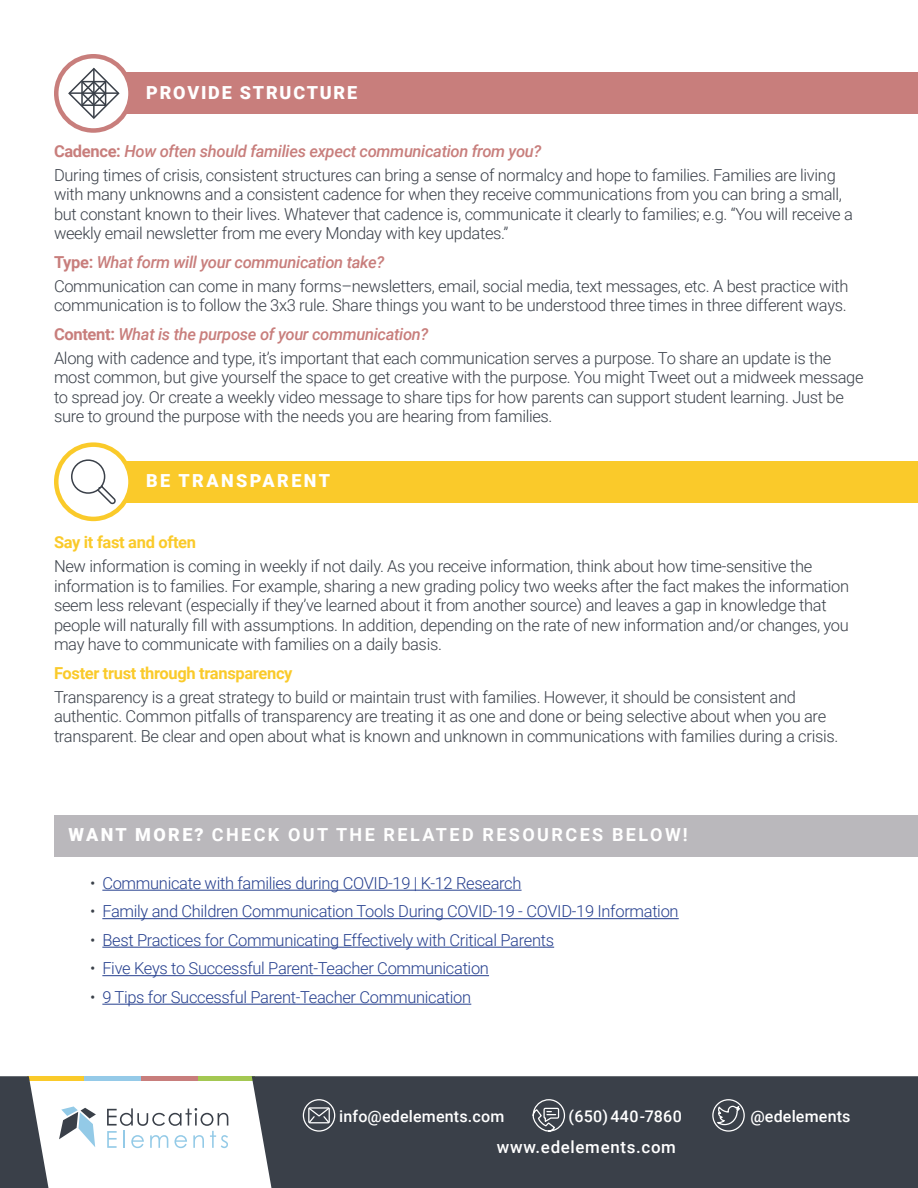
<style>
.page{position:relative;width:918px;height:1188px;background:#fff}
.page>*{position:absolute;margin:0;border:0;box-sizing:border-box;transform-origin:0 0}
.t1{font:700 18px "Roboto";letter-spacing:.135em;color:#fff}
.t2{font:900 18px "Roboto";letter-spacing:.1em;color:#fff}
.t3{font:900 18px "Roboto";letter-spacing:.135em;color:#fff}
.t4{font:500 16.8px "Roboto";letter-spacing:.04em;color:#fff}
.t5{font:300 16.5px/19.5px "Roboto";letter-spacing:-.02em;color:#3a4049}
.t6{font:300 16.5px "Roboto";letter-spacing:-.02em;color:#253f8e}
.t7{font:700 16.5px "Roboto";letter-spacing:-.02em;color:#faca2a}
.t8{font:500 16.05px "Roboto";letter-spacing:.01em;color:#fff}
.s1{font-weight:700;color:#c87e7c}
.s2{font-weight:500;font-style:italic;color:#c87e7c}
.s3{font-weight:900}
.s4{color:#3a4049}
</style>
<div class="page">
<div style="left:112px;top:72px;width:806px;height:42px;background:#c87e7c"></div>
<div style="left:112px;top:461px;width:806px;height:42px;background:#faca2a"></div>
<div style="left:54px;top:815px;width:864px;height:42px;background:#bab8bc"></div>
<hr style="left:102px;top:890px;width:420px;height:1px;background:#253f8e">
<hr style="left:102px;top:918px;width:577px;height:1px;background:#253f8e">
<hr style="left:102px;top:947px;width:452px;height:1px;background:#253f8e">
<hr style="left:102px;top:975px;width:387px;height:1px;background:#253f8e">
<hr style="left:102px;top:1004px;width:369px;height:1px;background:#253f8e">
<svg style="left:56px;top:56px;width:74px;height:74px"></svg>
<div style="left:54px;top:54px;width:79px;height:79px;border:4px solid #c87e7c;border-radius:50%"></div>
<svg style="left:56px;top:445px;width:74px;height:74px"></svg>
<div style="left:54px;top:442px;width:79px;height:79px;border:4px solid #faca2a;border-radius:50%"></div>
<div style="left:27px;top:1076px;width:228px;height:5px;background:#a4c852"></div>
<div style="left:27px;top:1076px;width:171px;height:5px;background:#c87e7c"></div>
<div style="left:27px;top:1076px;width:114px;height:5px;background:#95cae8"></div>
<div style="left:27px;top:1076px;width:57px;height:5px;background:#faca2a"></div>
<div style="left:252px;top:1076px;width:666px;height:112px;background:#3a4049"></div>
<svg style="left:529px;top:1098px;width:37px;height:35px"></svg>
<div style="left:712px;top:1099px;width:33px;height:33px;border:1px solid #fff;border-radius:50%"></div>
<svg style="left:713px;top:1104px;width:28px;height:22px"></svg>
<div style="left:303px;top:1099px;width:32px;height:33px;border:1px solid #fff;border-radius:50%"></div>
<svg style="left:307px;top:1107px;width:24px;height:17px"></svg>
<svg style="left:0;top:1076px;width:49px;height:112px"></svg>
<svg style="left:59px;top:1106px;width:37px;height:41px"></svg>
<svg style="left:107px;top:1108px;width:121px;height:40px"></svg>
<svg style="left:67px;top:67px;width:54px;height:53px"></svg>
<svg style="left:70px;top:459px;width:47px;height:47px"></svg>
<p class="t2" style="left:146px;top:80px;width:212px">PROVIDE STRUCTURE</p>
<p class="t5" style="left:54px;top:138px;width:783px;line-height:24px"><span class="s1">Cadence:</span> <span class="s2">How often should families expect communication from you?<br></span>During times of crisis, consistent structures can bring a sense of normalcy and hope to families. Families are living</p>
<p class="t5" style="left:54px;top:184px;width:800px">with many unknowns and a consistent cadence for when they receive communications from you can bring a small, but constant known to their lives. Whatever that cadence is, communicate it clearly to families; e.g. “You will receive a weekly email newsletter from me every Monday with key updates.”</p>
<p class="t5" style="left:54px;top:249px;width:796px;line-height:24px"><span class="s1">Type:</span> <span class="s2">What form will your communication take?<br></span>Communication can come in many forms–newsletters, email, social media, text messages, etc. A best practice with</p>
<p class="t5" style="left:54px;top:291px;width:794px;line-height:28.5px">communication is to follow the 3x3 rule. Share things you want to be understood three times in three different ways.<br><span class="s1">Content:</span> <span class="s2">What is the purpose of your communication?</span></p>
<p class="t5" style="left:54px;top:348px;width:811px">Along with cadence and type, it’s important that each communication serves a purpose. To share an update is the most common, but give yourself the space to get creative with the purpose. You might Tweet out a midweek message to spread joy. Or create a weekly video message to share tips for how parents can support student learning. Just be sure to ground the purpose with the needs you are hearing from families.</p>
<p class="t3" style="left:146px;top:468px;width:185px">BE TRANSPARENT</p>
<p class="t7" style="left:54px;top:531px;width:144px">Say it fast and often</p>
<p class="t5" style="left:54px;top:556px;width:797px">New information is coming in weekly if not daily. As you receive information, think about how time-sensitive the information is to families. For example, sharing a new grading policy two weeks after the fact makes the information seem less relevant (especially if they’ve learned about it from another source) and leaves a gap in knowledge that people will naturally fill with assumptions. In addition, depending on the rate of new information and/or changes, you may have to communicate with families on a daily basis.</p>
<p class="t7" style="left:54px;top:661px;width:240px">Foster trust through transparency</p>
<p class="t5" style="left:54px;top:687px;width:786px">Transparency is a great strategy to build or maintain trust with families. However, it should be consistent and authentic. Common pitfalls of transparency are treating it as one and done or being selective about when you are transparent. Be clear and open about what is known and unknown in communications with families during a crisis.</p>
<p class="t1" style="left:68px;top:822px;width:621px"><span class="s3">WANT MORE?</span> CHECK OUT THE RELATED RESOURCES BELOW!</p>
<p class="t6" style="left:90px;top:872px;width:433px"><span class="s4">•</span> Communicate with families during COVID-19 | K-12 Research</p>
<p class="t6" style="left:90px;top:900px;width:590px"><span class="s4">•</span> Family and Children Communication Tools During COVID-19 - COVID-19 Information</p>
<p class="t6" style="left:90px;top:929px;width:466px"><span class="s4">•</span> Best Practices for Communicating Effectively with Critical Parents</p>
<p class="t6" style="left:90px;top:957px;width:400px"><span class="s4">•</span> Five Keys to Successful Parent-Teacher Communication</p>
<p class="t6" style="left:90px;top:986px;width:383px"><span class="s4">•</span> 9 Tips for Successful Parent-Teacher Communication</p>
<p class="t8" style="left:339px;top:1105px;width:167px">info@edelements.com</p>
<p class="t8" style="left:569px;top:1105px;width:115px">(650) 440-7860</p>
<p class="t8" style="left:750px;top:1105px;width:102px">@edelements</p>
<p class="t4" style="left:497px;top:1136px;width:181px">www.edelements.com</p>
</div>
